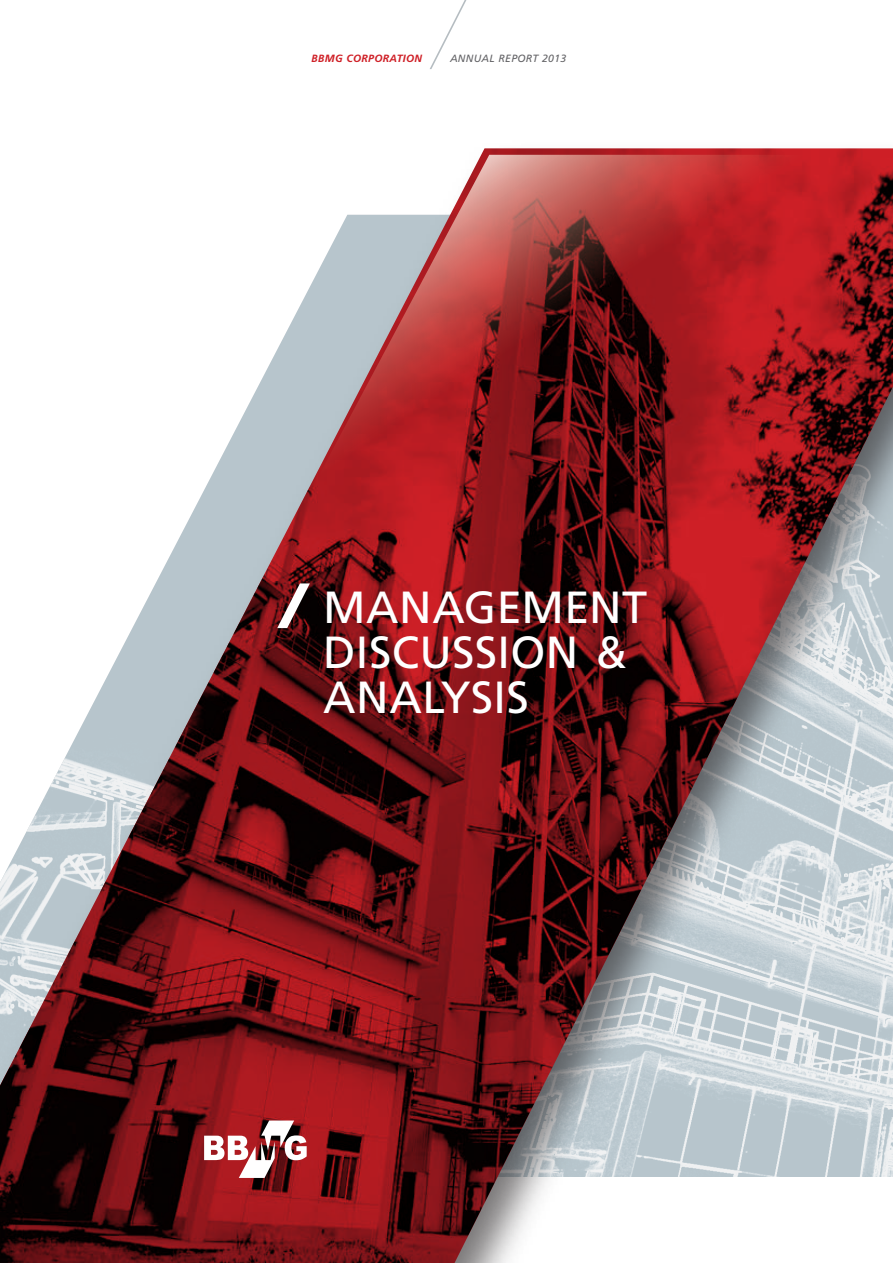
<style>
.page{position:relative;width:893px;height:1263px;background:#fff}
.page>*{position:absolute;margin:0;border:0;box-sizing:border-box;transform-origin:0 0}
.t1{font:45px/45px "Frutiger LT Std";letter-spacing:.005em;color:#fff}
.t2{font:italic 10.5px "Frutiger LT Std";letter-spacing:.03em;color:#636366}
.t3{font:italic 700 10.5px "Frutiger LT Std";letter-spacing:.03em;color:#cf2027}
</style>
<div class="page">
<img style="left:0;top:148px;width:893px;height:1115px">
<svg style="left:290px;top:155px;width:528px;height:374px;background:#a34448"></svg>
<svg style="left:430px;top:0;width:37px;height:69px"></svg>
<svg style="left:277px;top:583px;width:33px;height:45px"></svg>
<svg style="left:204px;top:1120px;width:103px;height:58px"></svg>
<p class="t3" style="left:311px;top:52px;width:112px">BBMG CORPORATION</p>
<p class="t2" style="left:450px;top:52px;width:118px">ANNUAL REPORT 2013</p>
<p class="t1" style="left:323px;top:585px;width:326px">MANAGEMENT<br>DISCUSSION &amp;<br>ANALYSIS</p>
</div>
